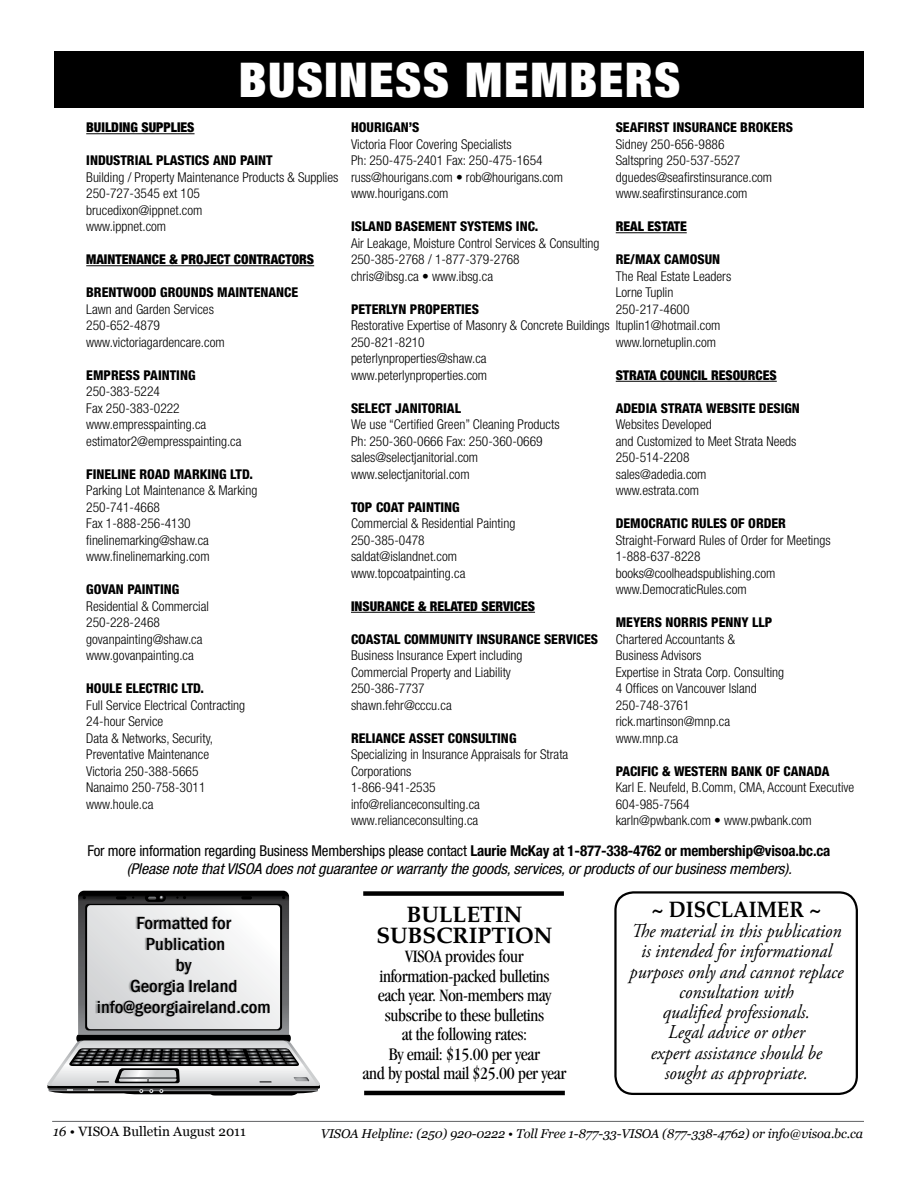
<style>
.page{position:relative;width:918px;height:1188px;background:#fff}
.page>*{position:absolute;margin:0;border:0;box-sizing:border-box;transform-origin:0 0}
.t1{font:900 expanded 48px "Helvetica Neue";letter-spacing:.04em;color:#fff}
.t2{font:700 22.5px/21px "Palatino";color:#000;text-align:center}
.t3{font:700 22.5px "Palatino";color:#000;scale:.9 1}
.t4{font:italic 19.5px/20.2px "Adobe Garamond Pro";color:#000;text-align:center;scale:.92 1}
.t5{font:condensed 18px/19.5px "Garamond";letter-spacing:-.02em;color:#000;text-align:center}
.t6{font:500 condensed 18px/21px "Franklin Gothic";color:#000;text-align:center;scale:1.06 1}
.t7{font:italic condensed 15px/18px "Helvetica Neue";letter-spacing:-.01em;color:#000;text-align:center;scale:1.07 1}
.t8{font:300 condensed 13.5px/16.5px "Helvetica Neue";color:#000}
.t9{font:800 condensed 13.5px "Helvetica Neue";color:#000}
.t10{font:900 condensed 13.5px "Helvetica Neue";color:#000}
.t11{font:13.5px "Georgia";color:#000}
.t12{font:italic 12.75px "Georgia";letter-spacing:-.01em;color:#000}
.s1{font-style:normal}
.s2{font-weight:700;font-style:normal}
.s3{font-style:italic}
</style>
<div class="page">
<hr style="left:52px;top:1121px;width:812px;height:1px;background:#616264">
<hr style="left:86px;top:133px;width:109px;height:1px;background:#000">
<hr style="left:86px;top:265px;width:228px;height:1px;background:#000">
<hr style="left:351px;top:612px;width:184px;height:1px;background:#000">
<hr style="left:616px;top:232px;width:71px;height:1px;background:#000">
<hr style="left:616px;top:381px;width:161px;height:1px;background:#000">
<div style="left:54px;top:51px;width:810px;height:56px;background:#000"></div>
<div style="left:363px;top:891px;width:201px;height:5px;background:#000"></div>
<hr style="left:364px;top:1091px;width:201px;height:4px;background:#000">
<svg style="left:47px;top:891px;width:273px;height:205px"></svg>
<div style="left:96px;top:917px;width:173px;height:100px;background:#000;opacity:.25"></div>
<div style="left:614px;top:891px;width:244px;height:204px;border:2px solid #000;border-radius:18px"></div>
<h1 class="t1" style="left:239px;top:49px;width:443px">BUSINESS MEMBERS</h1>
<p class="t10" style="left:86px;top:119px;width:110px">BUILDING SUPPLIES</p>
<p class="t9" style="left:86px;top:152px;width:188px">INDUSTRIAL PLASTICS AND PAINT</p>
<p class="t8" style="left:86px;top:169px;width:254px">Building / Property Maintenance Products &amp; Supplies<br>250-727-3545 ext 105<br>brucedixon@ippnet.com<br>www.ippnet.com</p>
<p class="t10" style="left:86px;top:251px;width:229px">MAINTENANCE &amp; PROJECT CONTRACTORS</p>
<p class="t9" style="left:86px;top:284px;width:214px">BRENTWOOD GROUNDS MAINTENANCE</p>
<p class="t8" style="left:86px;top:301px;width:140px">Lawn and Garden Services<br>250-652-4879 www.victoriagardencare.com</p>
<p class="t9" style="left:86px;top:367px;width:111px">EMPRESS PAINTING</p>
<p class="t8" style="left:86px;top:383px;width:157px">250-383-5224<br>Fax 250-383-0222 www.empresspainting.ca estimator2@empresspainting.ca</p>
<p class="t9" style="left:86px;top:466px;width:168px">FINELINE ROAD MARKING LTD.</p>
<p class="t8" style="left:86px;top:482px;width:173px">Parking Lot Maintenance &amp; Marking<br>250-741-4668<br>Fax 1-888-256-4130 finelinemarking@shaw.ca www.finelinemarking.com</p>
<p class="t9" style="left:86px;top:581px;width:95px">GOVAN PAINTING</p>
<p class="t8" style="left:86px;top:598px;width:124px">Residential &amp; Commercial<br>250-228-2468 govanpainting@shaw.ca www.govanpainting.ca</p>
<p class="t9" style="left:86px;top:680px;width:119px">HOULE ELECTRIC LTD.</p>
<p class="t8" style="left:86px;top:697px;width:161px">Full Service Electrical Contracting<br>24-hour Service<br>Data &amp; Networks, Security,<br>Preventative Maintenance<br>Victoria 250-388-5665<br>Nanaimo 250-758-3011 www.houle.ca</p>
<p class="t9" style="left:351px;top:119px;width:70px">HOURIGAN’S</p>
<p class="t8" style="left:351px;top:136px;width:214px">Victoria Floor Covering Specialists<br>Ph: 250-475-2401 Fax: 250-475-1654 russ@hourigans.com • rob@hourigans.com www.hourigans.com</p>
<p class="t9" style="left:351px;top:218px;width:189px">ISLAND BASEMENT SYSTEMS INC.</p>
<p class="t8" style="left:351px;top:235px;width:250px">Air Leakage, Moisture Control Services &amp; Consulting<br>250-385-2768 / 1-877-379-2768<br>chris@ibsg.ca • www.ibsg.ca</p>
<p class="t9" style="left:351px;top:301px;width:129px">PETERLYN PROPERTIES</p>
<p class="t8" style="left:351px;top:317px;width:371px">Restorative Expertise of Masonry &amp; Concrete Buildings ltuplin1@hotmail.com 250-821-8210<br>peterlynproperties@shaw.ca<br>www.peterlynproperties.com</p>
<p class="t9" style="left:351px;top:400px;width:8px">SELECT</p>
<p class="t9" style="left:395px;top:400px;width:60px">JAN ITORIAL</p>
<p class="t8" style="left:351px;top:416px;width:210px">We use “Certified Green” Cleaning Products Ph: 250-360-0666 Fax: 250-360-0669 sales@selectjanitorial.com www.selectjanitorial.com</p>
<p class="t9" style="left:351px;top:499px;width:110px">TOP COAT PAINTING</p>
<p class="t8" style="left:351px;top:515px;width:166px">Commercial &amp; Residential Painting<br>250-385-0478 saldat@islandnet.com www.topcoatpainting.ca</p>
<p class="t10" style="left:351px;top:598px;width:186px">INSURANCE &amp; RELATED SERVICES</p>
<p class="t9" style="left:351px;top:631px;width:249px">COASTAL COMMUNITY INSURANCE SERVICES</p>
<p class="t8" style="left:351px;top:647px;width:173px">Business Insurance Expert including<br>Commercial Property and Liability<br>250-386-7737 shawn.fehr@cccu.ca</p>
<p class="t9" style="left:351px;top:730px;width:167px">RELIANCE ASSET CONSULTING</p>
<p class="t8" style="left:351px;top:746px;width:219px">Specializing in Insurance Appraisals for Strata<br>Corporations<br>1-866-941-2535<br>info@relianceconsulting.ca www.relianceconsulting.ca</p>
<p class="t9" style="left:616px;top:119px;width:179px">SEAFI RST INSURANCE BROKERS</p>
<p class="t8" style="left:616px;top:136px;width:158px">Sidney 250-656-9886<br>Saltspring 250-537-5527 dguedes@seafirstinsurance.com www.seafirstinsurance.com</p>
<p class="t10" style="left:616px;top:218px;width:73px">REAL ESTATE</p>
<p class="t9" style="left:616px;top:251px;width:106px">RE/MAX CAMOSUN</p>
<p class="t8" style="left:616px;top:268px;width:117px">The Real Estate Leaders<br>Lorne Tuplin<br>250-217-4600</p>
<p class="t8" style="left:616px;top:334px;width:102px">www.lornetuplin.com</p>
<p class="t10" style="left:616px;top:367px;width:163px">STRATA COUNCIL RESOURCES</p>
<p class="t9" style="left:616px;top:400px;width:186px">ADEDIA STRATA WEBSITE DESIGN</p>
<p class="t8" style="left:616px;top:416px;width:182px">Websites Developed<br>and Customized to Meet Strata Needs<br>250-514-2208<br>sales@adedia.com<br>www.estrata.com</p>
<p class="t9" style="left:616px;top:515px;width:172px">DEMOCRATIC RULES OF ORDER</p>
<p class="t8" style="left:616px;top:532px;width:216px">Straight-Forward Rules of Order for Meetings<br>1-888-637-8228 books@coolheadspublishing.com www.DemocraticRules.com</p>
<p class="t9" style="left:616px;top:614px;width:158px">MEYERS NORRIS PENNY LLP</p>
<p class="t8" style="left:616px;top:631px;width:170px">Chartered Accountants &amp;<br>Business Advisors<br>Expertise in Strata Corp. Consulting<br>4 Offices on Vancouver Island<br>250-748-3761 rick.martinson@mnp.ca www.mnp.ca</p>
<p class="t9" style="left:616px;top:763px;width:215px">PACIFI C &amp; WESTERN BANK OF CANADA</p>
<p class="t8" style="left:616px;top:779px;width:240px">Karl E. Neufeld, B.Comm, CMA, Account Executive<br>604-985-7564<br>karln@pwbank.com • www.pwbank.com</p>
<p class="t7" style="left:87px;top:842px;width:696px"><span class="s1">For more information regarding Business Memberships please contact</span> <span class="s2">Laurie McKay at 1-877-338-4762 or membership@visoa.bc.ca </span>(Please note that VISOA does not guarantee or warranty the goods, services, or products of our business members).</p>
<h2 class="t3" style="left:652px;top:896px;width:190px">~ DISCLAIMER ~</h2>
<h3 class="t4" style="left:630px;top:921px;width:234px">The material in this publication is intended for informational purposes only and cannot replace consultation with<br>qualified professionals.<br>Legal advice or other<br>expert assistance should be sought as appropriate.</h3>
<h2 class="t2" style="left:376px;top:904px;width:178px">BULLETIN<br>SUBSCRIPTION</h2>
<h3 class="t5" style="left:363px;top:947px;width:205px">VISOA provides four information-packed bulletins<br>each year. Non-members may subscribe to these bulletins<br>at the following rates:<br>By email: $15.00 per year<br>and by postal mail $25.00 per year</h3>
<h3 class="t6" style="left:97px;top:912px;width:166px">Formatted for<br>Publication<br>by<br>Georgia Ireland info@georgiaireland.com</h3>
<p class="t11" style="left:53px;top:1123px;width:194px"><span class="s3">16</span> • VISOA Bulletin August 2011</p>
<p class="t12" style="left:321px;top:1126px;width:544px">VISOA Helpline: (250) 920-0222 • Toll Free 1-877-33-VISOA (877-338-4762) or info@visoa.bc.ca</p>
</div>
